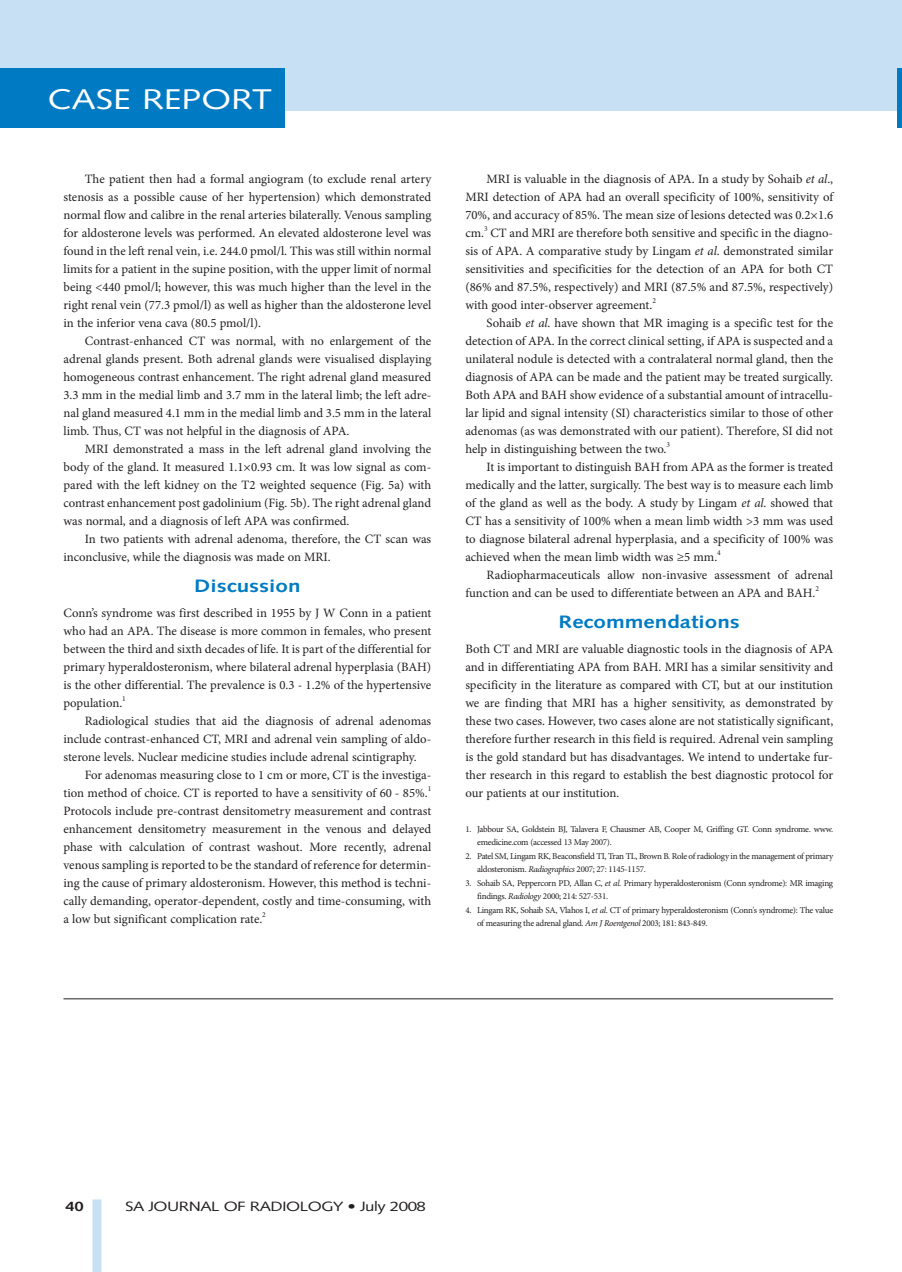
<style>
.page{position:relative;width:902px;height:1272px;background:#fff}
.page>*{position:absolute;margin:0;border:0;box-sizing:border-box;transform-origin:0 0}
.t1{font:28.5px "Syntax";color:#fff;scale:1.25 1}
.t2{font:700 18px "Syntax";color:#007bc3;scale:1.25 1}
.t3{font:13.5px "Syntax";letter-spacing:-.03em;color:#231f20;scale:1.25 1}
.t4{font:700 13.5px "Syntax";color:#231f20;scale:1.25 1}
.t5{font:12.75px/18px "Minion Pro";color:#231f20;text-align:justify}
.t6{font:9px/13.5px "Minion Pro";letter-spacing:-.03em;color:#231f20}
.s1{font-style:italic}
</style>
<div class="page">
<div style="left:0;top:0;width:897px;height:111px;background:#c7e0f3"></div>
<div style="left:897px;top:0;width:5px;height:111px;background:#c7e0f3"></div>
<div style="left:0;top:68px;width:284px;height:60px;background:#007bc3"></div>
<div style="left:897px;top:68px;width:5px;height:60px;background:#007bc3"></div>
<hr style="left:64px;top:998px;width:769px;height:1px;background:#231f20">
<div style="left:93px;top:1199px;width:9px;height:73px;background:#c7e0f3"></div>
<h1 class="t1" style="left:48px;top:82px;width:181px">CASE REPORT</h1>
<p class="t5" style="left:64px;top:170px;width:369px;text-indent:21px">The patient then had a formal angiogram (to exclude renal artery stenosis as a possible cause of her hypertension) which demonstrated normal flow and calibre in the renal arteries bilaterally. Venous sampling for aldosterone levels was performed. An elevated aldosterone level was found in the left renal vein, i.e. 244.0 pmol/l. This was still within normal limits for a patient in the supine position, with the upper limit of normal being &lt;440 pmol/l; however, this was much higher than the level in the right renal vein (77.3 pmol/l) as well as higher than the aldosterone level in the inferior vena cava (80.5 pmol/l).</p>
<p class="t5" style="left:64px;top:332px;width:369px;text-indent:21px">Contrast-enhanced CT was normal, with no enlargement of the adrenal glands present. Both adrenal glands were visualised displaying homogeneous contrast enhancement. The right adrenal gland measured 3.3 mm in the medial limb and 3.7 mm in the lateral limb; the left adre&shy;nal gland measured 4.1 mm in the medial limb and 3.5 mm in the lateral limb. Thus, CT was not helpful in the diagnosis of APA.</p>
<p class="t5" style="left:64px;top:440px;width:369px;text-indent:21px">MRI demonstrated a mass in the left adrenal gland involving the body of the gland. It measured 1.1×0.93 cm. It was low signal as com&shy;pared with the left kidney on the T2 weighted sequence (Fig. 5a) with contrast enhancement post gadolinium (Fig. 5b). The right adrenal gland was normal, and a diagnosis of left APA was confirmed.</p>
<p class="t5" style="left:64px;top:530px;width:369px;text-indent:21px">In two patients with adrenal adenoma, therefore, the CT scan was inconclusive, while the diagnosis was made on MRI.</p>
<h2 class="t2" style="left:194px;top:576px;width:86px">Discussion</h2>
<p class="t5" style="left:64px;top:604px;width:369px">Conn’s syndrome was first described in 1955 by J W Conn in a patient who had an APA. The disease is more common in females, who present between the third and sixth decades of life. It is part of the differential for primary hyperaldosteronism, where bilateral adrenal hyperplasia (BAH) is the other differential. The prevalence is 0.3 - 1.2% of the hypertensive population.<sup>1</sup></p>
<p class="t5" style="left:64px;top:712px;width:369px;text-indent:21px">Radiological studies that aid the diagnosis of adrenal adenomas include contrast-enhanced CT, MRI and adrenal vein sampling of aldo&shy;sterone levels. Nuclear medicine studies include adrenal scintigraphy.</p>
<p class="t5" style="left:63px;top:766px;width:369px;text-indent:21px">For adenomas measuring close to 1 cm or more, CT is the investiga&shy;tion method of choice. CT is reported to have a sensitivity of 60 - 85%.<sup>1<br></sup>Protocols include pre-contrast densitometry measurement and contrast enhancement densitometry measurement in the venous and delayed phase with calculation of contrast washout. More recently, adrenal venous sampling is reported to be the standard of reference for determin&shy;ing the cause of primary aldosteronism. However, this method is techni&shy;cally demanding, operator-dependent, costly and time-consuming, with a low but significant complication rate.<sup>2</sup></p>
<p class="t5" style="left:465px;top:170px;width:369px;text-indent:21px">MRI is valuable in the diagnosis of APA. In a study by Sohaib <span class="s1">et al</span>., MRI detection of APA had an overall specificity of 100%, sensitivity of 70%, and accuracy of 85%. The mean size of lesions detected was 0.2×1.6 cm.<sup>3</sup> CT and MRI are therefore both sensitive and specific in the diagno&shy;sis of APA. A comparative study by Lingam <span class="s1">et al</span>. demonstrated similar sensitivities and specificities for the detection of an APA for both CT (86% and 87.5%, respectively) and MRI (87.5% and 87.5%, respectively) with good inter-observer agreement.<sup>2</sup></p>
<p class="t5" style="left:465px;top:314px;width:369px;text-indent:21px">Sohaib <span class="s1">et al</span>. have shown that MR imaging is a specific test for the detection of APA. In the correct clinical setting, if APA is suspected and a unilateral nodule is detected with a contralateral normal gland, then the diagnosis of APA can be made and the patient may be treated surgically.<br>Both APA and BAH show evidence of a substantial amount of intracellu&shy;lar lipid and signal intensity (SI) characteristics similar to those of other adenomas (as was demonstrated with our patient). Therefore, SI did not help in distinguishing between the two.<sup>3</sup></p>
<p class="t5" style="left:465px;top:458px;width:369px;text-indent:21px">It is important to distinguish BAH from APA as the former is treated medically and the latter, surgically. The best way is to measure each limb of the gland as well as the body. A study by Lingam <span class="s1">et al</span>. showed that CT has a sensitivity of 100% when a mean limb width &gt;3 mm was used to diagnose bilateral adrenal hyperplasia, and a specificity of 100% was achieved when the mean limb width was ≥5 mm.<sup>4</sup></p>
<p class="t5" style="left:465px;top:566px;width:369px;text-indent:21px">Radiopharmaceuticals allow non-invasive assessment of adrenal function and can be used to differentiate between an APA and BAH.<sup>2</sup></p>
<h2 class="t2" style="left:559px;top:612px;width:146px">Recommendations</h2>
<p class="t5" style="left:465px;top:640px;width:369px">Both CT and MRI are valuable diagnostic tools in the diagnosis of APA and in differentiating APA from BAH. MRI has a similar sensitivity and specificity in the literature as compared with CT, but at our institution we are finding that MRI has a higher sensitivity, as demonstrated by these two cases. However, two cases alone are not statistically significant, therefore further research in this field is required. Adrenal vein sampling is the gold standard but has disadvantages. We intend to undertake fur&shy;ther research in this regard to establish the best diagnostic protocol for our patients at our institution.</p>
<p class="t6" style="left:477px;top:822px;width:358px;text-indent:-12px">1. Jabbour SA, Goldstein BJ, Talavera F, Chausmer AB, Cooper M, Griffing GT. Conn syndrome. www. emedicine.com (accessed 13 May 2007).</p>
<p class="t6" style="left:477px;top:849px;width:357px;text-indent:-12px">2. Patel SM, Lingam RK, Beaconsfield TI, Tran TL, Brown B. Role of radiology in the management of primary aldosteronism. <span class="s1">Radiographics</span> 2007; 27: 1145-1157.</p>
<p class="t6" style="left:477px;top:876px;width:358px;text-indent:-12px">3. Sohaib SA, Peppercorn PD, Allan C, <span class="s1">et al</span>. Primary hyperaldosteronism (Conn syndrome): MR imaging findings. <span class="s1">Radiology</span> 2000; 214: 527-531.</p>
<p class="t6" style="left:477px;top:903px;width:358px;text-indent:-12px">4. Lingam RK, Sohaib SA, Vlahos I, <span class="s1">et al</span>. CT of primary hyperaldosteronism (Conn's syndrome): The value of measuring the adrenal gland. <span class="s1">Am J Roentgenol</span> 2003; 181: 843-849.</p>
<p class="t4" style="left:66px;top:1199px;width:16px">40</p>
<p class="t3" style="left:125px;top:1198px;width:242px">SA JOURNAL OF RADIOLOGY • July 2008</p>
</div>
